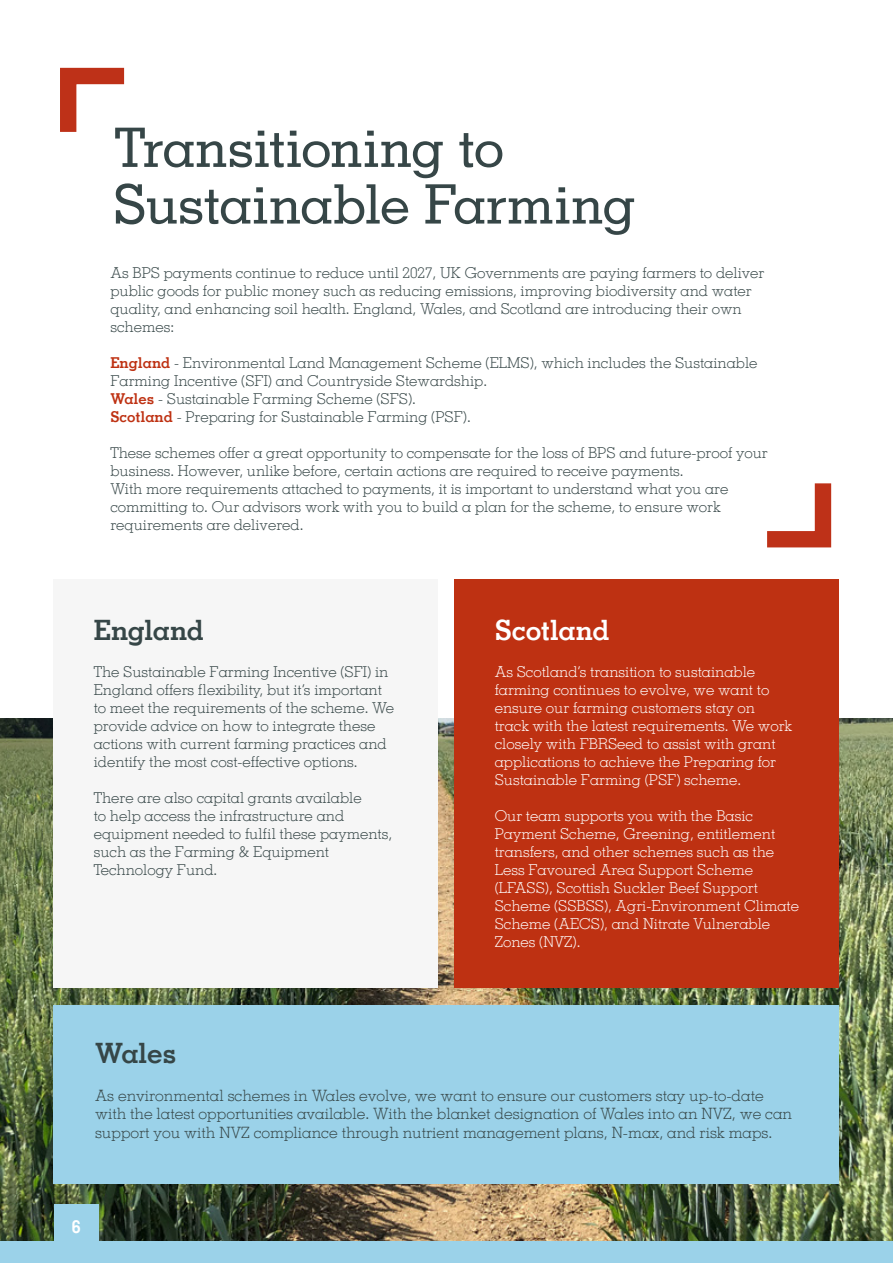
<style>
.page{position:relative;width:893px;height:1263px;background:#fff}
.page>*{position:absolute;margin:0;border:0;box-sizing:border-box;transform-origin:0 0}
.t1{font:500 54.3px/56.7px "Memphis LT";letter-spacing:-.025em;color:#364647}
.t2{font:700 28.05px "Memphis LT";letter-spacing:-.015em;color:#364647}
.t3{font:700 28.05px "Memphis LT";letter-spacing:-.015em;color:#fff}
.t4{font:700 18px "Memphis LT";color:#fff}
.t5{font:300 15.6px/18.8px "Memphis LT";color:#364647}
.t6{font:300 15px/18px "Memphis LT";color:#364647}
.t7{font:300 15px/18px "Memphis LT";color:#fff}
.s1{font-weight:700;color:#be3112}
</style>
<div class="page">
<img style="left:0;top:719px;width:893px;height:523px">
<div style="left:54px;top:579px;width:384px;height:409px;background:#f6f6f6"></div>
<div style="left:54px;top:1005px;width:785px;height:179px;background:#9bd2e9"></div>
<div style="left:455px;top:579px;width:384px;height:409px;background:#be3112"></div>
<div style="left:0;top:1242px;width:893px;height:21px;background:#9bd2e9"></div>
<svg style="left:767px;top:483px;width:65px;height:65px"></svg>
<svg style="left:60px;top:67px;width:65px;height:65px"></svg>
<div style="left:54px;top:1204px;width:45px;height:46px;background:#9bd2e9"></div>
<h1 class="t1" style="left:113px;top:119px;width:523px">Transitioning to<br>Sustainable Farming</h1>
<p class="t6" style="left:110px;top:263px;width:655px">As BPS payments continue to reduce until 2027, UK Governments are paying farmers to deliver public goods for public money such as reducing emissions, improving biodiversity and water quality, and enhancing soil health. England, Wales, and Scotland are introducing their own schemes:</p>
<p class="t6" style="left:110px;top:353px;width:649px"><span class="s1">England</span> - Environmental Land Management Scheme (ELMS), which includes the Sustainable Farming Incentive (SFI) and Countryside Stewardship.<br><span class="s1">Wales</span> - Sustainable Farming Scheme (SFS).<br><span class="s1">Scotland</span> - Preparing for Sustainable Farming (PSF).</p>
<p class="t6" style="left:110px;top:443px;width:659px">These schemes offer a great opportunity to compensate for the loss of BPS and future-proof your business. However, unlike before, certain actions are required to receive payments.<br>With more requirements attached to payments, it is important to understand what you are committing to. Our advisors work with you to build a plan for the scheme, to ensure work requirements are delivered.</p>
<h2 class="t2" style="left:94px;top:612px;width:112px">England</h2>
<p class="t6" style="left:94px;top:662px;width:302px">The Sustainable Farming Incentive (SFI) in England offers flexibility, but it’s important to meet the requirements of the scheme. We provide advice on how to integrate these actions with current farming practices and identify the most cost-effective options.</p>
<p class="t6" style="left:94px;top:788px;width:300px">There are also capital grants available<br>to help access the infrastructure and equipment needed to fulfil these payments, such as the Farming &amp; Equipment Technology Fund.</p>
<h2 class="t3" style="left:495px;top:612px;width:116px">Scotland</h2>
<p class="t7" style="left:495px;top:662px;width:299px">As Scotland’s transition to sustainable farming continues to evolve, we want to ensure our farming customers stay on track with the latest requirements. We work closely with FBRSeed to assist with grant applications to achieve the Preparing for Sustainable Farming (PSF) scheme.</p>
<p class="t7" style="left:495px;top:806px;width:306px">Our team supports you with the Basic Payment Scheme, Greening, entitlement transfers, and other schemes such as the Less Favoured Area Support Scheme (LFASS), Scottish Suckler Beef Support Scheme (SSBSS), Agri-Environment Climate Scheme (AECS), and Nitrate Vulnerable Zones (NVZ).</p>
<h2 class="t2" style="left:95px;top:1035px;width:83px">Wales</h2>
<p class="t5" style="left:95px;top:1085px;width:699px">As environmental schemes in Wales evolve, we want to ensure our customers stay up-to-date with the latest opportunities available. With the blanket designation of Wales into an NVZ, we can support you with NVZ compliance through nutrient management plans, N-max, and risk maps.</p>
<p class="t4" style="left:72px;top:1216px;width:10px">6</p>
</div>
